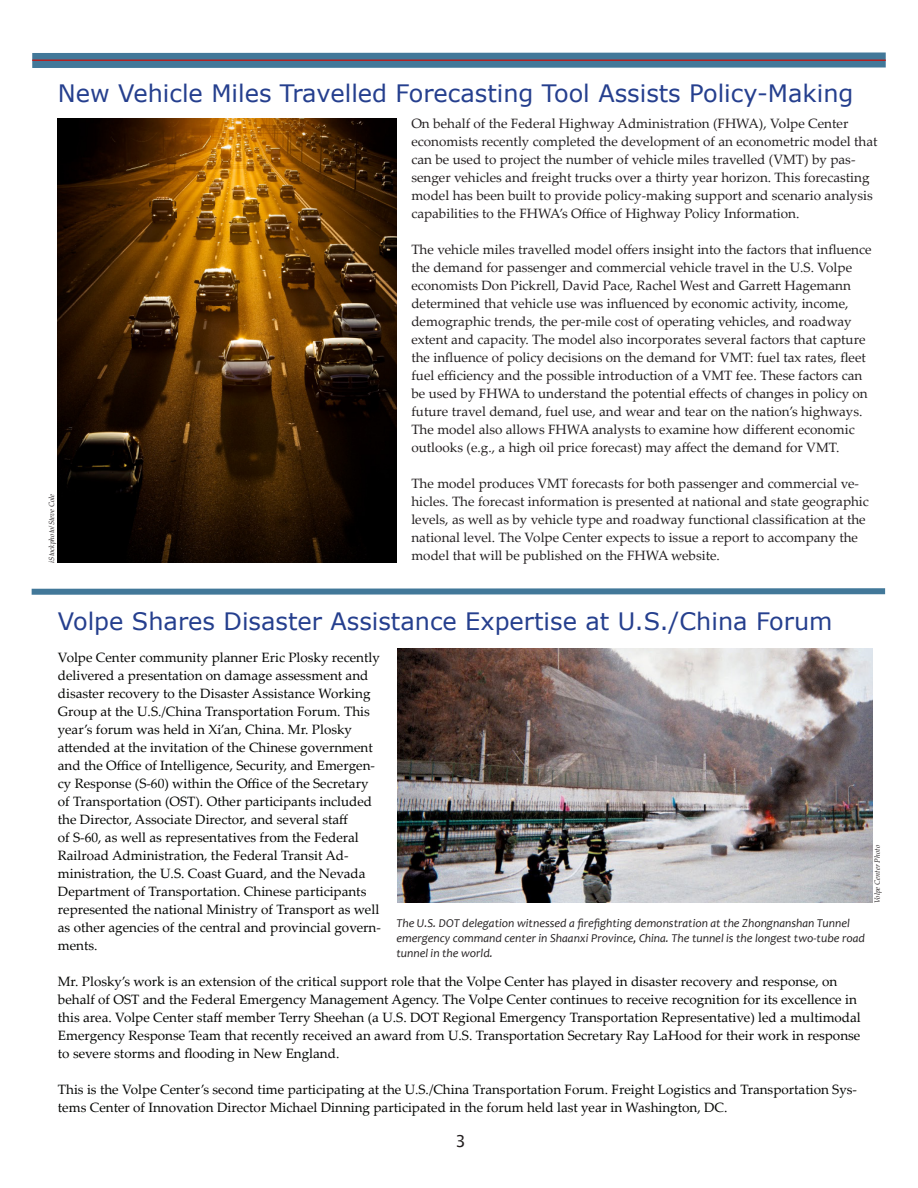
<style>
.page{position:relative;width:918px;height:1188px;background:#fff}
.page>*{position:absolute;margin:0;border:0;box-sizing:border-box;transform-origin:0 0}
.t1{font:24px "Verdana";color:#253f8e}
.t2{font:16.5px "Lucida Sans Unicode";color:#231f20}
.t3{font:13.5px/18px "Palatino Linotype";color:#231f20}
.t4{font:13.5px/18px "Palatino Linotype";color:#040503}
.t5{font:italic 12px/15px "Candara";color:#231f20}
.t6{font:italic 7.5px "Palatino Linotype";color:#231f20}
</style>
<div class="page">
<svg style="left:32px;top:52px;width:854px;height:16px"></svg>
<hr style="left:32px;top:59px;width:854px;height:2px;background:#b41f20">
<svg style="left:31px;top:588px;width:855px;height:7px"></svg>
<img style="left:397px;top:648px;width:476px;height:255px">
<img style="left:58px;top:118px;width:338px;height:445px">
<p class="t1" style="left:58px;top:78px;width:797px">New Vehicle Miles Travelled Forecasting Tool Assists Policy-Making</p>
<p class="t6" style="left:46px;top:563px;width:70px;rotate:-90deg">iStockphoto/Steve Cole</p>
<p class="t3" style="left:411px;top:114px;width:468px">On behalf of the Federal Highway Administration (FHWA), Volpe Center economists recently completed the development of an econometric model that can be used to project the number of vehicle miles travelled (VMT) by pas&shy;senger vehicles and freight trucks over a thirty year horizon. This forecasting model has been built to provide policy-making support and scenario analysis capabilities to the FHWA’s Office of Highway Policy Information.</p>
<p class="t3" style="left:411px;top:240px;width:462px">The vehicle miles travelled model offers insight into the factors that influence the demand for passenger and commercial vehicle travel in the U.S. Volpe economists Don Pickrell, David Pace, Rachel West and Garrett Hagemann determined that vehicle use was influenced by economic activity, income, demographic trends, the per-mile cost of operating vehicles, and roadway extent and capacity. The model also incorporates several factors that capture the influence of policy decisions on the demand for VMT: fuel tax rates, fleet fuel efficiency and the possible introduction of a VMT fee. These factors can be used by FHWA to understand the potential effects of changes in policy on future travel demand, fuel use, and wear and tear on the nation’s highways.<br>The model also allows FHWA analysts to examine how different economic outlooks (e.g., a high oil price forecast) may affect the demand for VMT.</p>
<p class="t3" style="left:411px;top:474px;width:459px">The model produces VMT forecasts for both passenger and commercial ve&shy;hicles. The forecast information is presented at national and state geographic levels, as well as by vehicle type and roadway functional classification at the national level. The Volpe Center expects to issue a report to accompany the model that will be published on the FHWA website.</p>
<p class="t1" style="left:58px;top:606px;width:776px">Volpe Shares Disaster Assistance Expertise at U.S./China Forum</p>
<p class="t4" style="left:58px;top:648px;width:325px">Volpe Center community planner Eric Plosky recently delivered a presentation on damage assessment and disaster recovery to the Disaster Assistance Working Group at the U.S./China Transportation Forum. This year’s forum was held in Xi’an, China. Mr. Plosky attended at the invitation of the Chinese government and the Office of Intelligence, Security, and Emergen&shy;cy Response (S-60) within the Office of the Secretary of Transportation (OST). Other participants included the Director, Associate Director, and several staff<br>of S-60, as well as representatives from the Federal Railroad Administration, the Federal Transit Ad&shy;ministration, the U.S. Coast Guard, and the Nevada Department of Transportation. Chinese participants represented the national Ministry of Transport as well as other agencies of the central and provincial govern&shy;ments.</p>
<p class="t4" style="left:58px;top:972px;width:805px">Mr. Plosky’s work is an extension of the critical support role that the Volpe Center has played in disaster recovery and response, on behalf of OST and the Federal Emergency Management Agency. The Volpe Center continues to receive recognition for its excellence in this area. Volpe Center staff member Terry Sheehan (a U.S. DOT Regional Emergency Transportation Representative) led a multimodal Emergency Response Team that recently received an award from U.S. Transportation Secretary Ray LaHood for their work in response to severe storms and flooding in New England.</p>
<p class="t4" style="left:58px;top:1080px;width:801px">This is the Volpe Center’s second time participating at the U.S./China Transportation Forum. Freight Logistics and Transportation Sys&shy;tems Center of Innovation Director Michael Dinning participated in the forum held last year in Washington, DC.</p>
<p class="t5" style="left:396px;top:915px;width:470px">The U.S. DOT delegation witnessed a firefighting demonstration at the Zhongnanshan Tunnel emergency command center in Shaanxi Province, China. The tunnel is the longest two-tube road tunnel in the world.</p>
<p class="t2" style="left:456px;top:1128px;width:12px">3</p>
<p class="t6" style="left:872px;top:903px;width:59px;rotate:-90deg">Volpe Center Photo</p>
</div>
